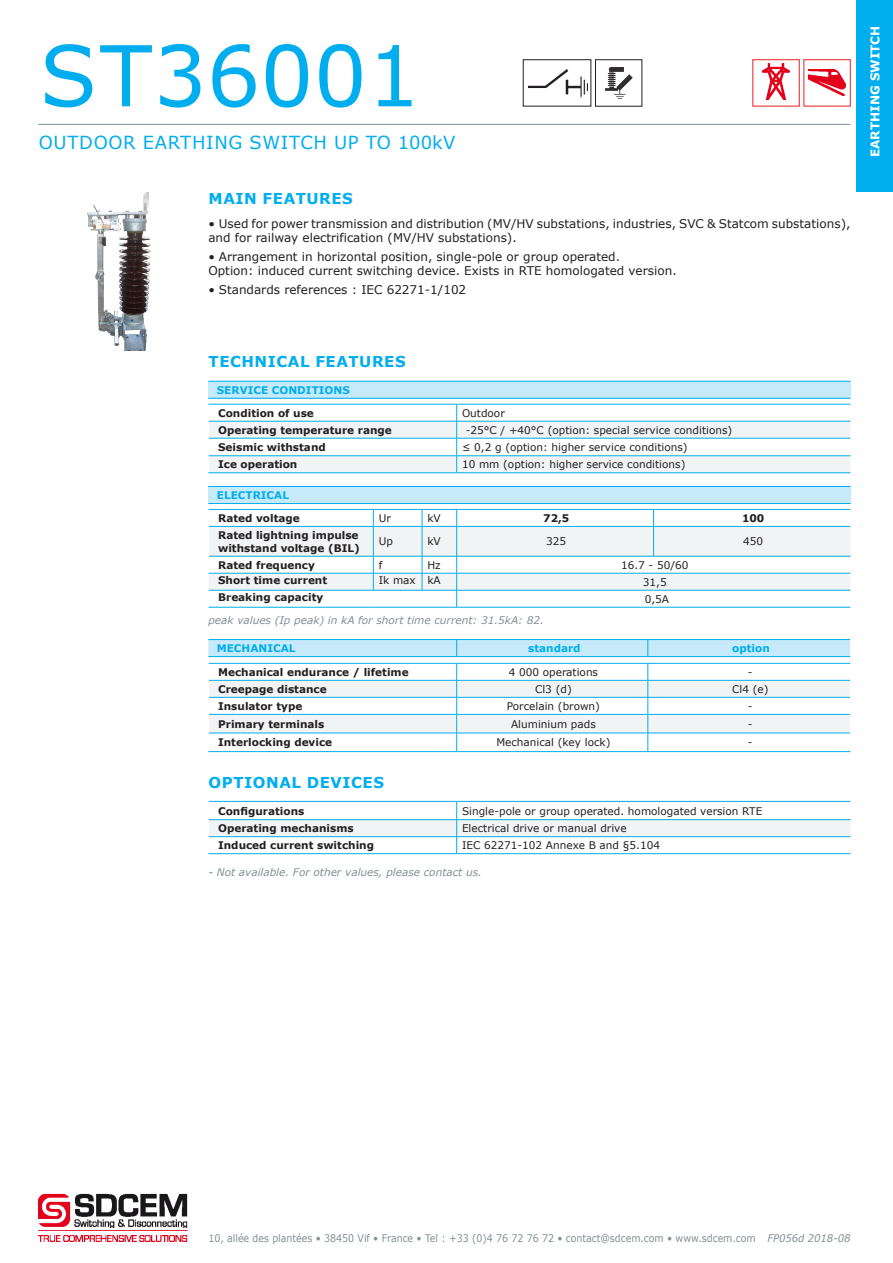
<style>
.page{position:relative;width:893px;height:1263px;background:#fff}
.page>*{position:absolute;margin:0;border:0;box-sizing:border-box;transform-origin:0 0}
.t1{font:84px "Verdana";color:#00aeef}
.t2{font:18px "Verdana";letter-spacing:.035em;color:#00aeef}
.t3{font:700 15px "Verdana";letter-spacing:.035em;color:#00aeef}
.t4{font:12px/14.4px "Verdana";color:#231f20}
.t5{font:700 12px "Verdana";color:#fff}
.t6{font:10.5px "Verdana";color:#231f20}
.t7{font:700 10.5px "Verdana";color:#231f20}
.intro{font:italic 10.5px "Verdana";color:#828f96}
.t8{font:10.5px "Verdana";color:#828f96;scale:.9 1}
.t9{font:700 10.5px "Verdana";color:#00aeef}
.intro-2{font:italic 10.5px "Verdana";color:#828f96;scale:.95 1}
</style>
<div class="page">
<img style="left:38px;top:1193px;width:150px;height:49px">
<img style="left:763px;top:64px;width:26px;height:36px">
<img style="left:809px;top:70px;width:36px;height:26px">
<div style="left:857px;top:0;width:36px;height:191px;background:#00aeef"></div>
<hr style="left:38px;top:124px;width:812px;height:1px;background:#828f96">
<hr style="left:457px;top:509px;width:197px;height:1px;background:#00aeef">
<hr style="left:654px;top:509px;width:196px;height:1px;background:#00aeef">
<hr style="left:208px;top:509px;width:165px;height:1px;background:#00aeef">
<hr style="left:373px;top:509px;width:49px;height:1px;background:#00aeef">
<hr style="left:422px;top:509px;width:35px;height:1px;background:#00aeef">
<hr style="left:209px;top:607px;width:164px;height:1px;background:#00aeef">
<hr style="left:373px;top:607px;width:49px;height:1px;background:#00aeef">
<hr style="left:422px;top:607px;width:35px;height:1px;background:#00aeef">
<hr style="left:457px;top:607px;width:197px;height:1px;background:#00aeef">
<hr style="left:654px;top:607px;width:196px;height:1px;background:#00aeef">
<svg style="left:208px;top:510px;width:642px;height:97px"></svg>
<svg style="left:208px;top:404px;width:642px;height:68px"></svg>
<hr style="left:208px;top:472px;width:249px;height:1px;background:#00aeef">
<hr style="left:457px;top:472px;width:393px;height:1px;background:#00aeef">
<div style="left:208px;top:486px;width:642px;height:17px;background:#c6eafa"></div>
<hr style="left:208px;top:486px;width:642px;height:1px;background:#00aeef">
<hr style="left:208px;top:503px;width:642px;height:1px;background:#00aeef">
<hr style="left:208px;top:656px;width:249px;height:1px;background:#00aeef">
<hr style="left:648px;top:656px;width:202px;height:1px;background:#00aeef">
<svg style="left:208px;top:639px;width:642px;height:17px;background:#b9e6f9"></svg>
<hr style="left:457px;top:656px;width:191px;height:1px;background:#00aeef">
<div style="left:208px;top:381px;width:642px;height:17px;background:#c6eafa"></div>
<hr style="left:208px;top:381px;width:642px;height:1px;background:#00aeef">
<hr style="left:208px;top:398px;width:642px;height:1px;background:#00aeef">
<hr style="left:208px;top:751px;width:249px;height:1px;background:#00aeef">
<hr style="left:648px;top:751px;width:203px;height:1px;background:#00aeef">
<svg style="left:208px;top:663px;width:643px;height:88px"></svg>
<hr style="left:457px;top:751px;width:191px;height:1px;background:#00aeef">
<svg style="left:208px;top:801px;width:642px;height:52px"></svg>
<hr style="left:208px;top:853px;width:249px;height:1px;background:#00aeef">
<hr style="left:457px;top:853px;width:393px;height:1px;background:#00aeef">
<img style="left:528px;top:70px;width:59px;height:28px">
<img style="left:605px;top:67px;width:28px;height:32px">
<img style="left:87px;top:192px;width:64px;height:159px">
<p class="t1" style="left:40px;top:18px;width:382px">ST36001</p>
<p class="t2" style="left:39px;top:130px;width:418px">OUTDOOR EARTHING SWITCH UP TO 100kV</p>
<p class="t3" style="left:209px;top:188px;width:146px">MAIN FEATURES</p>
<p class="t4" style="left:208px;top:216px;width:644px">• Used for power transmission and distribution (MV/HV substations, industries, SVC &amp; Statcom substations), and for railway electrification (MV/HV substations).</p>
<p class="t4" style="left:208px;top:249px;width:470px">• Arrangement in horizontal position, single-pole or group operated.<br>Option: induced current switching device. Exists in RTE homologated version.</p>
<p class="t4" style="left:208px;top:282px;width:259px">• Standards references : IEC 62271-1/102</p>
<p class="t5" style="left:867px;top:157px;width:133px;rotate:-90deg">EARTHING SWITCH</p>
<p class="t3" style="left:209px;top:350px;width:199px">TECHNICAL FEATURES</p>
<p class="t9" style="left:217px;top:382px;width:134px">SERVICE CONDITIONS</p>
<p class="t7" style="left:218px;top:405px;width:97px">Condition of use</p>
<p class="t6" style="left:462px;top:406px;width:44px">Outdoor</p>
<p class="t7" style="left:218px;top:422px;width:175px">Operating temperature range</p>
<p class="t6" style="left:466px;top:423px;width:268px">-25°C / +40°C (option: special service conditions)</p>
<p class="t7" style="left:218px;top:440px;width:109px">Seismic withstand</p>
<p class="t6" style="left:462px;top:440px;width:227px">≤ 0,2 g (option: higher service conditions)</p>
<p class="t7" style="left:218px;top:457px;width:81px">Ice operation</p>
<p class="t6" style="left:462px;top:457px;width:225px">10 mm (option: higher service conditions)</p>
<p class="t9" style="left:217px;top:487px;width:74px">ELECTRICAL</p>
<p class="t7" style="left:218px;top:511px;width:83px">Rated voltage</p>
<p class="t6" style="left:379px;top:511px;width:14px">Ur</p>
<p class="t6" style="left:427px;top:511px;width:15px">kV</p>
<p class="t7" style="left:543px;top:511px;width:28px">72,5</p>
<p class="t7" style="left:742px;top:511px;width:24px">100</p>
<p class="t7" style="left:218px;top:528px;width:142px">Rated lightning impulse</p>
<p class="t7" style="left:218px;top:540px;width:143px">withstand voltage (BIL)</p>
<p class="t6" style="left:379px;top:534px;width:16px">Up</p>
<p class="t6" style="left:427px;top:534px;width:15px">kV</p>
<p class="t6" style="left:546px;top:534px;width:22px">325</p>
<p class="t6" style="left:743px;top:534px;width:22px">450</p>
<p class="t7" style="left:218px;top:557px;width:98px">Rated frequency</p>
<p class="t6" style="left:379px;top:558px;width:5px">f</p>
<p class="t6" style="left:427px;top:558px;width:15px">Hz</p>
<p class="t6" style="left:621px;top:558px;width:69px">16.7 - 50/60</p>
<p class="t7" style="left:218px;top:573px;width:111px">Short time current</p>
<p class="t6" style="left:379px;top:573px;width:39px">Ik max</p>
<p class="t6" style="left:427px;top:573px;width:15px">kA</p>
<p class="t6" style="left:643px;top:575px;width:25px">31,5</p>
<p class="t7" style="left:218px;top:590px;width:107px">Breaking capacity</p>
<p class="t6" style="left:645px;top:592px;width:26px">0,5A</p>
<p class="intro" style="left:208px;top:613px;width:337px">peak values (Ip peak) in kA for short time current: 31.5kA: 82.</p>
<p class="t9" style="left:217px;top:640px;width:80px">MECHANICAL</p>
<p class="t9" style="left:528px;top:640px;width:54px">standard</p>
<p class="t9" style="left:732px;top:640px;width:39px">option</p>
<p class="t7" style="left:218px;top:665px;width:192px">Mechanical endurance / lifetime</p>
<p class="t6" style="left:509px;top:665px;width:91px">4 000 operations</p>
<p class="t6" style="left:748px;top:665px;width:6px">-</p>
<p class="t7" style="left:218px;top:682px;width:110px">Creepage distance</p>
<p class="t6" style="left:535px;top:682px;width:38px">Cl3 (d)</p>
<p class="t6" style="left:732px;top:682px;width:38px">Cl4 (e)</p>
<p class="t7" style="left:218px;top:699px;width:86px">Insulator type</p>
<p class="t6" style="left:507px;top:699px;width:95px">Porcelain (brown)</p>
<p class="t6" style="left:748px;top:699px;width:6px">-</p>
<p class="t7" style="left:218px;top:716px;width:108px">Primary terminals</p>
<p class="t6" style="left:511px;top:717px;width:86px">Aluminium pads</p>
<p class="t6" style="left:748px;top:717px;width:6px">-</p>
<p class="t7" style="left:218px;top:735px;width:116px">Interlocking device</p>
<p class="t6" style="left:496px;top:735px;width:116px">Mechanical (key lock)</p>
<p class="t6" style="left:748px;top:735px;width:6px">-</p>
<p class="t3" style="left:209px;top:772px;width:177px">OPTIONAL DEVICES</p>
<p class="t7" style="left:218px;top:803px;width:88px">Configurations</p>
<p class="t6" style="left:462px;top:803px;width:302px">Single-pole or group operated. homologated version RTE</p>
<p class="t7" style="left:218px;top:821px;width:137px">Operating mechanisms</p>
<p class="t6" style="left:462px;top:821px;width:166px">Electrical drive or manual drive</p>
<p class="t7" style="left:218px;top:838px;width:157px">Induced current switching</p>
<p class="t6" style="left:462px;top:838px;width:200px">IEC 62271-102 Annexe B and §5.104</p>
<p class="intro" style="left:208px;top:865px;width:275px">- Not available. For other values, please contact us.</p>
<p class="t8" style="left:208px;top:1231px;width:610px">10, allée des plantées • 38450 Vif • France • Tel : +33 (0)4 76 72 76 72 • contact@sdcem.com • www.sdcem.com</p>
<p class="intro-2" style="left:767px;top:1231px;width:89px">FP056d 2018-08</p>
</div>
